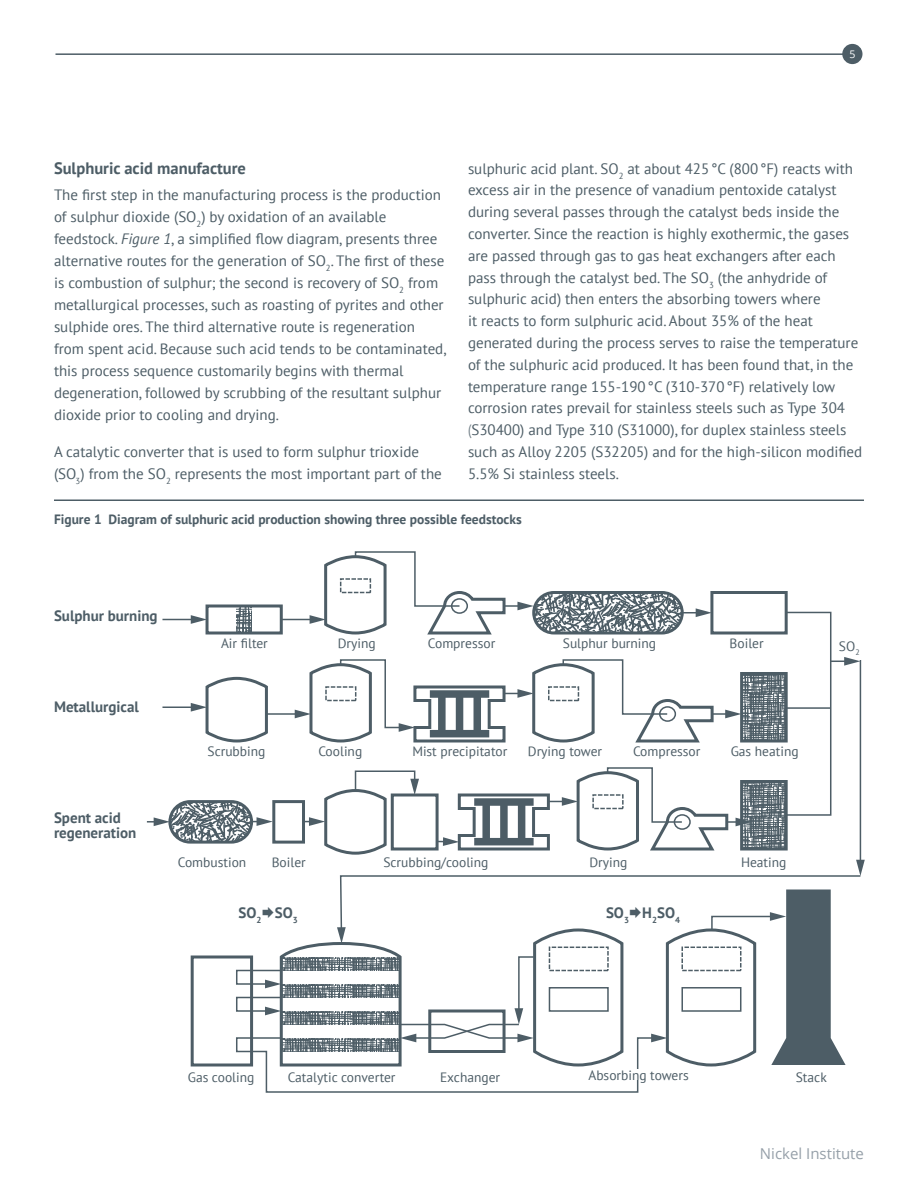
<style>
.page{position:relative;width:918px;height:1188px;background:#fff}
.page>*{position:absolute;margin:0;border:0;box-sizing:border-box;transform-origin:0 0}
.Level_2_subhead{font:700 16.5px "PT Sans";color:#4d5d66}
._06_main_copy{font:15px/21.8px "PT Sans";color:#4d5d66}
._08_photo_caption_co{font:700 15px "PT Sans";color:#4d5d66}
.t1{font:15px "Open Sans";color:#96a0a9}
._08_photo_caption_co-2{font:13.5px "PT Sans";color:#4d5d66}
._08_photo_caption_co-3{font:700 13.5px "PT Sans";color:#4d5d66}
.t2{font:10.5px "Open Sans";color:#fff}
.s1{font-style:italic}
.s2{color:#68767f}
</style>
<div class="page">
<hr style="left:56px;top:53px;width:796px;height:2px;background:#4d5d66">
<div style="left:842px;top:44px;width:20px;height:20px;background:#4d5d66;border-radius:50%"></div>
<div style="left:206px;top:605px;width:77px;height:30px;border:3px solid #4d5d66"></div>
<svg style="left:237px;top:606px;width:15px;height:27px"></svg>
<svg style="left:534px;top:593px;width:148px;height:40px"></svg>
<div style="left:532px;top:591px;width:152px;height:44px;border:3px solid #4d5d66;border-radius:20px"></div>
<svg style="left:170px;top:802px;width:82px;height:40px"></svg>
<div style="left:168px;top:800px;width:85px;height:44px;border:3px solid #4d5d66;border-radius:20px"></div>
<div style="left:710px;top:591px;width:78px;height:44px;border:3px solid #4d5d66"></div>
<svg style="left:744px;top:676px;width:40px;height:63px;background:#77838a"></svg>
<div style="left:740px;top:672px;width:48px;height:71px;border:3px solid #4d5d66"></div>
<hr style="left:281px;top:619px;width:32px;height:1px;background:#4d5d66">
<svg style="left:310px;top:551px;width:224px;height:84px"></svg>
<svg style="left:682px;top:608px;width:30px;height:9px"></svg>
<hr style="left:162px;top:619px;width:32px;height:1px;background:#4d5d66">
<svg style="left:191px;top:615px;width:16px;height:9px"></svg>
<hr style="left:162px;top:707px;width:32px;height:1px;background:#4d5d66">
<svg style="left:191px;top:676px;width:77px;height:67px"></svg>
<svg style="left:147px;top:817px;width:23px;height:9px"></svg>
<hr style="left:266px;top:713px;width:32px;height:2px;background:#4d5d66">
<svg style="left:295px;top:659px;width:446px;height:84px"></svg>
<div style="left:191px;top:956px;width:62px;height:111px;border:3px solid #4d5d66"></div>
<div style="left:785px;top:612px;width:46px;height:204px;border:2px solid #4d5d66"></div>
<hr style="left:786px;top:707px;width:45px;height:2px;background:#4d5d66">
<svg style="left:831px;top:657px;width:29px;height:9px"></svg>
<hr style="left:860px;top:660px;width:1px;height:203px;background:#4d5d66">
<hr style="left:54px;top:500px;width:810px;height:1px;background:#4d5d66">
<svg style="left:235px;top:767px;width:630px;height:326px"></svg>
<p class="t2" style="left:849px;top:47px;width:8px">5</p>
<p class="Level_2_subhead" style="left:54px;top:158px;width:194px">Sulphuric acid manufacture</p>
<p class="_06_main_copy" style="left:54px;top:183px;width:394px">The first step in the manufacturing process is the production of sulphur dioxide (SO<sub>2</sub>) by oxidation of an available feedstock. <span class="s1">Figure 1</span>, a simplified flow diagram, presents three alternative routes for the generation of SO<sub>2</sub>. The first of these is combustion of sulphur; the second is recovery of SO<sub>2</sub> from metallurgical processes, such as roasting of pyrites and other sulphide ores. The third alternative route is regeneration from spent acid. Because such acid tends to be contaminated, this process sequence customarily begins with thermal degeneration, followed by scrubbing of the resultant sulphur dioxide prior to cooling and drying.</p>
<p class="_06_main_copy" style="left:54px;top:440px;width:389px">A catalytic converter that is used to form sulphur trioxide (SO<sub>3</sub>) from the SO<sub>2</sub> represents the most important part of the</p>
<p class="_06_main_copy" style="left:468px;top:157px;width:396px">sulphuric acid plant. SO<sub>2</sub> at about 425°C (800°F) reacts with excess air in the presence of vanadium pentoxide catalyst during several passes through the catalyst beds inside the converter. Since the reaction is highly exothermic, the gases are passed through gas to gas heat exchangers after each pass through the catalyst bed. The SO<sub>3</sub> (the anhydride of sulphuric acid) then enters the absorbing towers where<br>it reacts to form sulphuric acid. About 35% of the heat generated during the process serves to raise the temperature of the sulphuric acid produced. It has been found that, in the temperature range 155-190°C (310-370°F) relatively low corrosion rates prevail for stainless steels such as Type 304 <span class="s2">(</span>S30400) and Type 310 (S31000), for duplex stainless steels such as Alloy 2205 (S32205) and for the high-silicon modified 5.5% Si stainless steels.</p>
<p class="_08_photo_caption_co-3" style="left:54px;top:511px;width:469px">Figure 1 Diagram of sulphuric acid production showing three possible feedstocks</p>
<p class="_08_photo_caption_co" style="left:54px;top:606px;width:105px">Sulphur burning</p>
<p class="_08_photo_caption_co" style="left:54px;top:696px;width:86px">Metallurgical</p>
<p class="_08_photo_caption_co" style="left:54px;top:808px;width:68px">Spent acid</p>
<p class="_08_photo_caption_co" style="left:54px;top:823px;width:84px">regeneration</p>
<p class="_08_photo_caption_co-2" style="left:221px;top:635px;width:48px">Air filter</p>
<p class="_08_photo_caption_co-2" style="left:208px;top:743px;width:59px">Scrubbing</p>
<p class="_08_photo_caption_co-2" style="left:338px;top:635px;width:39px">Drying</p>
<p class="_08_photo_caption_co-2" style="left:318px;top:743px;width:45px">Cooling</p>
<p class="_08_photo_caption_co-2" style="left:428px;top:635px;width:69px">Compressor</p>
<p class="_08_photo_caption_co-2" style="left:563px;top:635px;width:95px">Sulphur burning</p>
<p class="_08_photo_caption_co-2" style="left:412px;top:743px;width:96px">Mist precipitator</p>
<p class="_08_photo_caption_co-2" style="left:528px;top:743px;width:76px">Drying tower</p>
<p class="_08_photo_caption_co-2" style="left:633px;top:743px;width:69px">Compressor</p>
<p class="_08_photo_caption_co-2" style="left:178px;top:853px;width:70px">Combustion</p>
<p class="_08_photo_caption_co-2" style="left:272px;top:853px;width:36px">Boiler</p>
<p class="_08_photo_caption_co-2" style="left:383px;top:853px;width:107px">Scrubbing/cooling</p>
<p class="_08_photo_caption_co-2" style="left:589px;top:853px;width:39px">Drying</p>
<p class="_08_photo_caption_co" style="left:239px;top:903px;width:61px">SO<sub>2</sub> SO<sub>3</sub></p>
<p class="_08_photo_caption_co" style="left:606px;top:903px;width:76px">SO<sub>3</sub> H<sub>2</sub>SO<sub>4</sub></p>
<p class="_08_photo_caption_co-2" style="left:730px;top:635px;width:36px">Boiler</p>
<p class="_08_photo_caption_co-2" style="left:731px;top:743px;width:70px">Gas heating</p>
<p class="_08_photo_caption_co-2" style="left:741px;top:853px;width:47px">Heating</p>
<p class="_08_photo_caption_co-2" style="left:839px;top:638px;width:22px">SO<sub>2</sub></p>
<p class="_08_photo_caption_co-2" style="left:188px;top:1068px;width:68px">Gas cooling</p>
<p class="_08_photo_caption_co-2" style="left:288px;top:1068px;width:109px">Catalytic converter</p>
<p class="_08_photo_caption_co-2" style="left:440px;top:1068px;width:62px">Exchanger</p>
<p class="_08_photo_caption_co-2" style="left:588px;top:1067px;width:102px">Absorbing towers</p>
<p class="_08_photo_caption_co-2" style="left:796px;top:1068px;width:32px">Stack</p>
<p class="t1" style="left:760px;top:1143px;width:106px">Nickel Institute</p>
</div>
